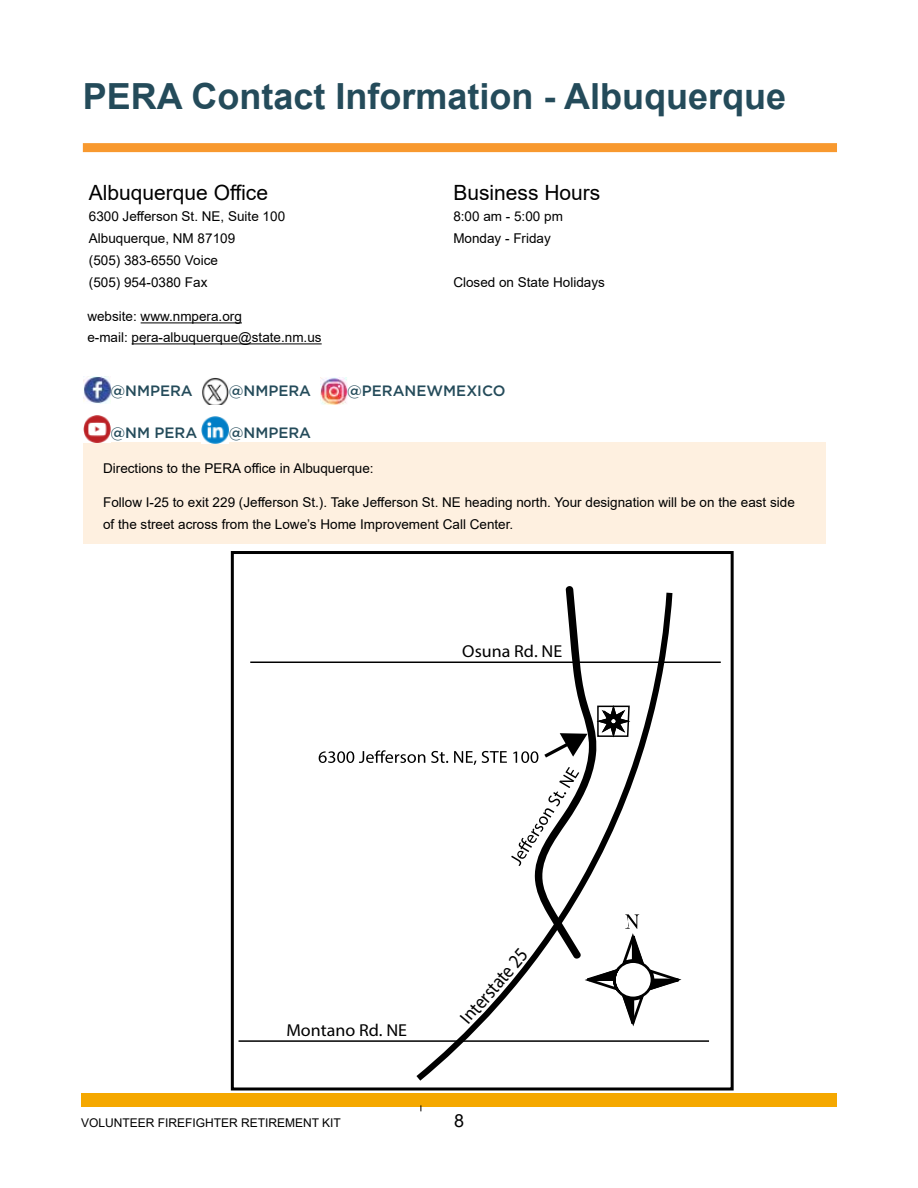
<style>
.page{position:relative;width:918px;height:1188px;background:#fff}
.page>*{position:absolute;margin:0;border:0;box-sizing:border-box;transform-origin:0 0}
.t1{font:700 36px "Arial";color:#244b5a}
.t2{font:21px "Arial";color:#000}
.t3{font:19.95px "Myriad Pro";color:#000;scale:.89 1}
.t4{font:18px "Arial";color:#000}
.t5{font:17.25px "Myriad Pro";color:#000;scale:1.04 1}
.t6{font:500 15px "Gotham";color:#244b5a}
.t7{font:13.5px/21px "Arial";color:#000}
.t8{font:12px "Arial";color:#000}
.s1{font-size:18px}
</style>
<div class="page">
<div style="left:81px;top:1094px;width:756px;height:13px;background:#f5a800"></div>
<div style="left:83px;top:442px;width:743px;height:102px;background:#fef0e0"></div>
<div style="left:83px;top:143px;width:754px;height:9px;background:#f8992f"></div>
<hr style="left:141px;top:322px;width:101px;height:1px;background:#000">
<hr style="left:132px;top:343px;width:190px;height:1px;background:#000">
<img style="left:83px;top:376px;width:27px;height:27px">
<img style="left:202px;top:378px;width:27px;height:27px">
<img style="left:320px;top:378px;width:27px;height:27px">
<img style="left:202px;top:417px;width:27px;height:27px">
<img style="left:83px;top:415px;width:27px;height:27px">
<svg style="left:230px;top:551px;width:504px;height:540px"></svg>
<hr style="left:250px;top:662px;width:471px;height:1px;background:#000">
<svg style="left:412px;top:586px;width:264px;height:505px"></svg>
<svg style="left:327px;top:588px;width:18px;height:2px"></svg>
<hr style="left:239px;top:1040px;width:470px;height:2px;background:#000">
<svg style="left:319px;top:750px;width:106px;height:13px"></svg>
<svg style="left:431px;top:751px;width:17px;height:12px"></svg>
<svg style="left:454px;top:751px;width:22px;height:14px"></svg>
<svg style="left:482px;top:586px;width:214px;height:454px"></svg>
<h1 class="t1" style="left:83px;top:71px;width:705px">PERA Contact Information - Albuquerque</h1>
<h2 class="t2" style="left:89px;top:178px;width:181px">Albuquerque Office</h2>
<h2 class="t2" style="left:453px;top:178px;width:149px">Business Hours</h2>
<p class="t7" style="left:89px;top:206px;width:198px">6300 Jefferson St. NE, Suite 100</p>
<p class="t7" style="left:453px;top:206px;width:111px">8:00 am - 5:00 pm</p>
<p class="t7" style="left:89px;top:228px;width:148px">Albuquerque, NM 87109</p>
<p class="t7" style="left:453px;top:228px;width:99px">Monday - Friday</p>
<p class="t7" style="left:89px;top:249px;width:131px;line-height:21.9px">(505) 383-6550 Voice (505) 954-0380 Fax</p>
<p class="t7" style="left:453px;top:272px;width:153px">Closed on State Holidays</p>
<p class="t7" style="left:87px;top:306px;width:236px">website: www.nmpera.org<br>e-mail: pera-albuquerque@state.nm.us</p>
<p class="t6" style="left:110px;top:380px;width:84px">@NMPERA</p>
<p class="t6" style="left:229px;top:380px;width:84px">@NMPERA</p>
<p class="t6" style="left:347px;top:380px;width:160px">@PERANEWMEXICO</p>
<p class="t6" style="left:110px;top:422px;width:88px">@NM PERA</p>
<p class="t6" style="left:229px;top:422px;width:84px">@NMPERA</p>
<p class="t7" style="left:103px;top:458px;width:272px">Directions to the PERA office in Albuquerque:</p>
<p class="t7" style="left:103px;top:492px;width:693px">Follow I-25 to exit 229 (Jefferson St.). Take Jefferson St. NE heading north. Your designation will be on the east side of the street across from the Lowe’s Home Improvement Call Center.</p>
<p class="t5" style="left:462px;top:641px;width:98px">Osuna Rd. NE</p>
<p class="t5" style="left:286px;top:1020px;width:118px">Montano Rd. NE</p>
<h3 class="t3" style="left:455px;top:1014px;width:105px;rotate:-50deg"><span class="s1">In</span>terstate 25</h3>
<p class="t8" style="left:81px;top:1115px;width:261px">VOLUNTEER FIREFIGHTER RETIREMENT KIT</p>
<h3 class="t4" style="left:454px;top:1109px;width:12px">8</h3>
</div>
